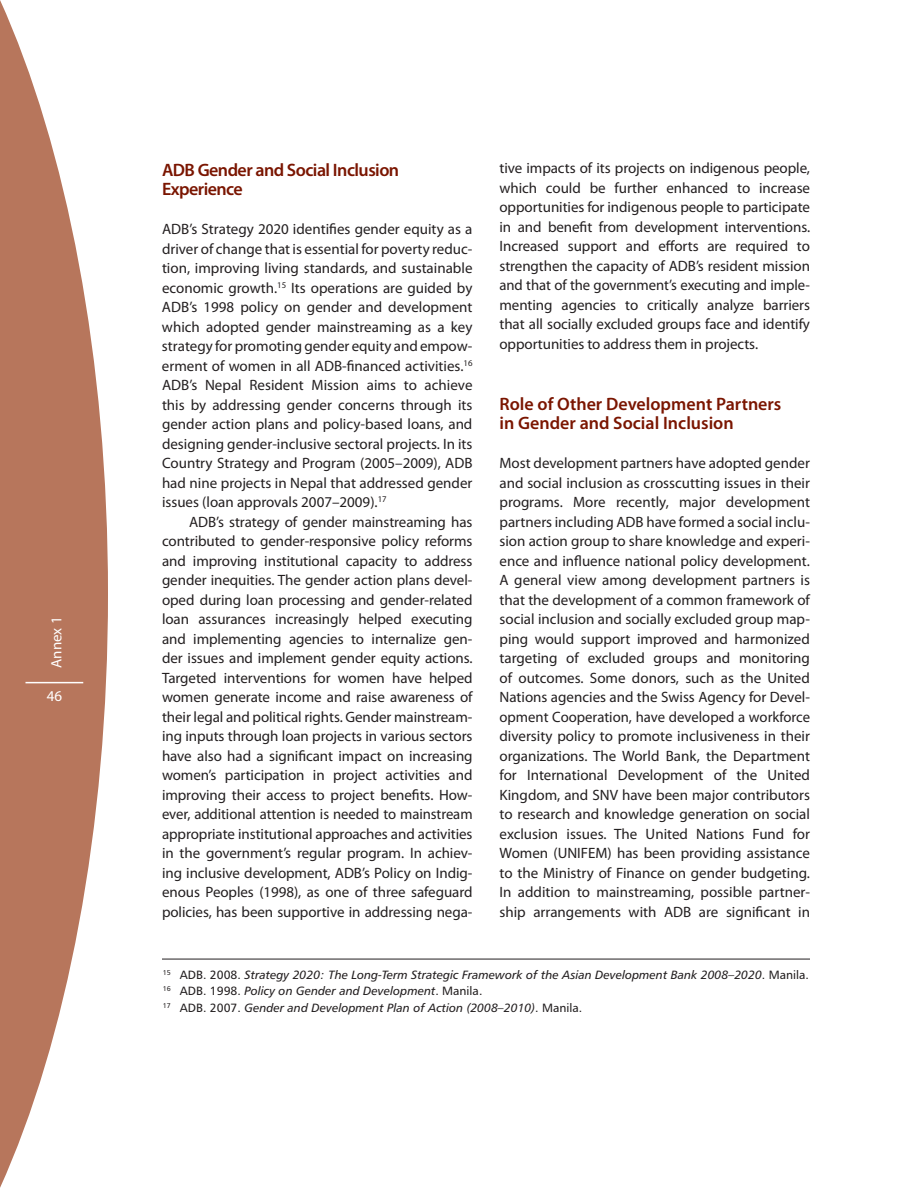
<style>
.page{position:relative;width:918px;height:1188px;background:#fff}
.page>*{position:absolute;margin:0;border:0;box-sizing:border-box;transform-origin:0 0}
.t1{font:600 18px/19.5px "Myriad Pro";color:#7a1500}
.t2{font:600 18px/19.5px "Myriad Pro";letter-spacing:-.03em;color:#7a1500}
.t3{font:15px/19.5px "Myriad Pro";letter-spacing:-.005em;color:#231f20;text-align:justify}
.t4{font:15px "Myriad Pro";color:#fff}
.t5{font:12px/16.5px "Humanist 777 BT Italic B";color:#231f20}
.s1{font-family:"Humanist 777 BT Roman B"}
</style>
<div class="page">
<svg style="left:0;top:0;width:108px;height:1188px;fill:#b7765c"></svg>
<hr style="left:26px;top:682px;width:57px;height:1px;background:#fff">
<hr style="left:162px;top:959px;width:648px;height:1px;background:#231f20">
<p class="t4" style="left:51px;top:668px;width:53px;rotate:-90deg">Annex 1</p>
<p class="t4" style="left:47px;top:691px;width:17px">46</p>
<p class="t2" style="left:162px;top:161px;width:239px">ADB Gender and Social Inclusion<br>Experience</p>
<p class="t3" style="left:162px;top:220px;width:312px">ADB’s Strategy 2020 identifies gender equity as a driver of change that is essential for poverty reduc&shy;tion, improving living standards, and sustainable economic growth.<sup>15</sup> Its operations are guided by ADB’s 1998 policy on gender and development which adopted gender mainstreaming as a key strategy for promoting gender equity and empow&shy;erment of women in all ADB-financed activities.<sup>16<br></sup>ADB’s Nepal Resident Mission aims to achieve this by addressing gender concerns through its gender action plans and policy-based loans, and designing gender-inclusive sectoral projects. In its Country Strategy and Program (2005–2009), ADB had nine projects in Nepal that addressed gender issues (loan approvals 2007–2009).<sup>17</sup></p>
<p class="t3" style="left:162px;top:513px;width:312px;text-indent:27px">ADB’s strategy of gender mainstreaming has contributed to gender-responsive policy reforms and improving institutional capacity to address gender inequities. The gender action plans devel&shy;oped during loan processing and gender-related loan assurances increasingly helped executing and implementing agencies to internalize gen&shy;der issues and implement gender equity actions.<br>Targeted interventions for women have helped women generate income and raise awareness of their legal and political rights. Gender mainstream&shy;ing inputs through loan projects in various sectors have also had a significant impact on increasing women’s participation in project activities and improving their access to project benefits. How&shy;ever, additional attention is needed to mainstream appropriate institutional approaches and activities in the government’s regular program. In achiev&shy;ing inclusive development, ADB’s Policy on Indig&shy;enous Peoples (1998), as one of three safeguard policies, has been supportive in addressing nega-</p>
<p class="t3" style="left:500px;top:159px;width:312px">tive impacts of its projects on indigenous people, which could be further enhanced to increase opportunities for indigenous people to participate in and benefit from development interventions.<br>Increased support and efforts are required to strengthen the capacity of ADB’s resident mission and that of the government’s executing and imple&shy;menting agencies to critically analyze barriers that all socially excluded groups face and identify opportunities to address them in projects.</p>
<p class="t1" style="left:500px;top:395px;width:283px">Role of Other Development Partners in Gender and Social Inclusion</p>
<p class="t3" style="left:500px;top:454px;width:312px">Most development partners have adopted gender and social inclusion as crosscutting issues in their programs. More recently, major development partners including ADB have formed a social inclu&shy;sion action group to share knowledge and experi&shy;ence and influence national policy development.<br>A general view among development partners is that the development of a common framework of social inclusion and socially excluded group map&shy;ping would support improved and harmonized targeting of excluded groups and monitoring of outcomes. Some donors, such as the United Nations agencies and the Swiss Agency for Devel&shy;opment Cooperation, have developed a workforce diversity policy to promote inclusiveness in their organizations. The World Bank, the Department for International Development of the United Kingdom, and SNV have been major contributors to research and knowledge generation on social exclusion issues. The United Nations Fund for Women (UNIFEM) has been providing assistance to the Ministry of Finance on gender budgeting.<br>In addition to mainstreaming, possible partner&shy;ship arrangements with ADB are significant in</p>
<p class="t5" style="left:163px;top:967px;width:648px"><sup>15</sup> <span class="s1">ADB. 2008.</span> Strategy 2020: The Long-Term Strategic Framework of the Asian Development Bank 2008–2020<span class="s1">. Manila.<br></span><sup>16</sup> <span class="s1">ADB. 1998.</span> Policy on Gender and Development<span class="s1">. Manila.<br></span><sup>17</sup> <span class="s1">ADB. 2007.</span> Gender and Development Plan of Action (2008–2010)<span class="s1">. Manila.</span></p>
</div>
